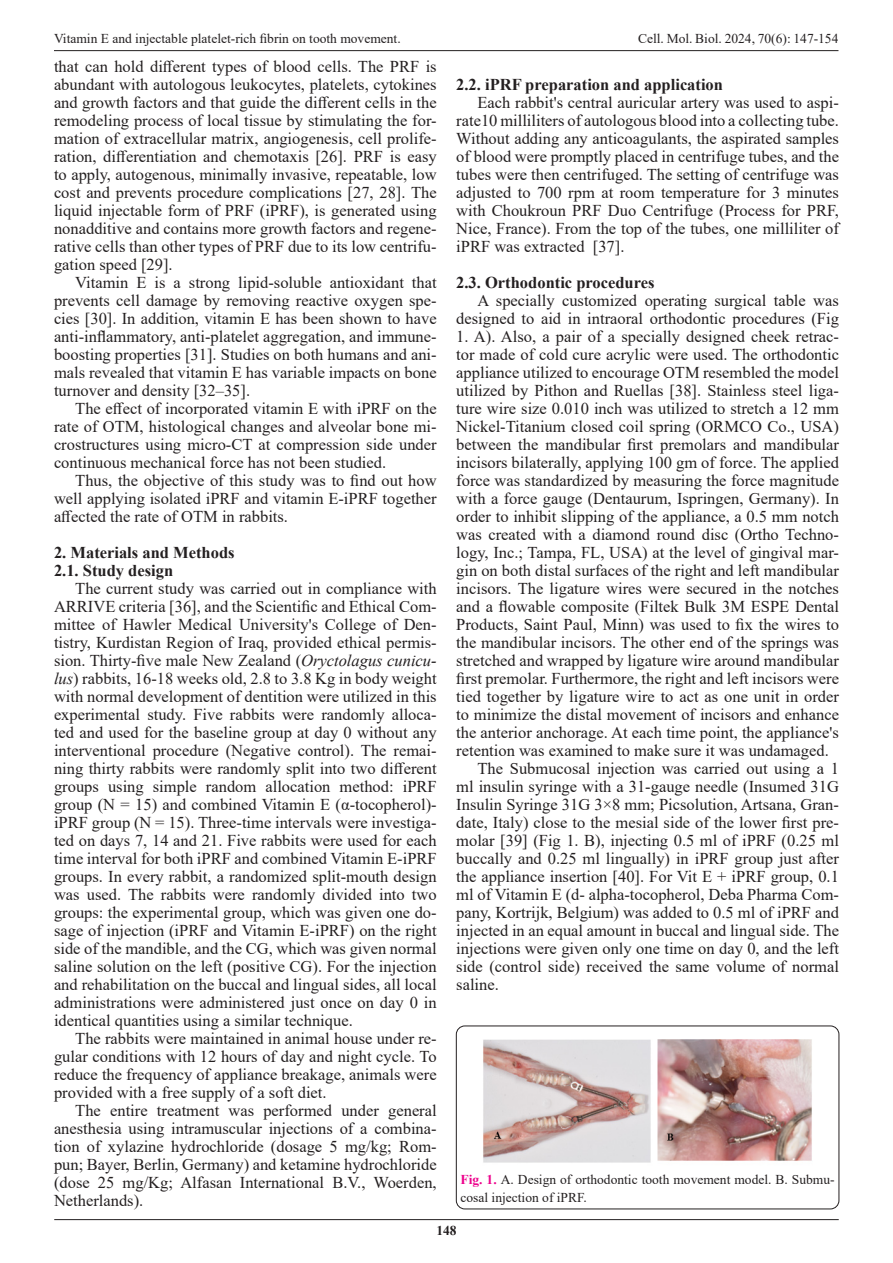
<style>
.page{position:relative;width:893px;height:1263px;background:#fff}
.page>*{position:absolute;margin:0;border:0;box-sizing:border-box;transform-origin:0 0}
.Normal__Web{font:16.5px/18px "Times New Roman";color:#231f20;text-align:justify}
.List_Paragraph{font:700 16.5px "Times New Roman";color:#231f20}
.t1{font:13.5px/18px "Times New Roman";color:#231f20}
.t2{font:700 13.5px "Times New Roman";color:#231f20}
.s1{font-style:italic}
.s2{font-weight:700;color:#ed028c}
</style>
<div class="page">
<hr style="left:54px;top:50px;width:784px;height:1px;background:#231f20">
<hr style="left:54px;top:1219px;width:785px;height:1px;background:#231f20">
<div style="left:456px;top:1026px;width:383px;height:183px;border:1px solid #231f20;border-radius:9px"></div>
<img style="left:483px;top:1039px;width:329px;height:124px">
<p class="t1" style="left:54px;top:29px;width:348px">Vitamin E and injectable platelet-rich fibrin on tooth movement.</p>
<p class="t1" style="left:638px;top:29px;width:202px">Cell. Mol. Biol. 2024, 70(6): 147-154</p>
<p class="Normal__Web" style="left:54px;top:57px;width:384px">that can hold different types of blood cells. The PRF is abundant with autologous leukocytes, platelets, cytokines and growth factors and that guide the different cells in the remodeling process of local tissue by stimulating the for&shy;mation of extracellular matrix, angiogenesis, cell prolife&shy;ration, differentiation and chemotaxis [26]. PRF is easy to apply, autogenous, minimally invasive, repeatable, low cost and prevents procedure complications [27, 28]. The liquid injectable form of PRF (iPRF), is generated using nonadditive and contains more growth factors and regene&shy;rative cells than other types of PRF due to its low centrifu&shy;gation speed [29].</p>
<p class="Normal__Web" style="left:54px;top:273px;width:384px;text-indent:21px">Vitamin E is a strong lipid-soluble antioxidant that prevents cell damage by removing reactive oxygen spe&shy;cies [30]. In addition, vitamin E has been shown to have anti-inflammatory, anti-platelet aggregation, and immune&shy;boosting properties [31]. Studies on both humans and ani&shy;mals revealed that vitamin E has variable impacts on bone turnover and density [32–35].</p>
<p class="Normal__Web" style="left:54px;top:399px;width:384px;text-indent:21px">The effect of incorporated vitamin E with iPRF on the rate of OTM, histological changes and alveolar bone mi&shy;crostructures using micro-CT at compression side under continuous mechanical force has not been studied.</p>
<p class="Normal__Web" style="left:54px;top:471px;width:384px;text-indent:21px">Thus, the objective of this study was to find out how well applying isolated iPRF and vitamin E-iPRF together affected the rate of OTM in rabbits.</p>
<p class="List_Paragraph" style="left:54px;top:541px;width:182px">2. Materials and Methods</p>
<p class="List_Paragraph" style="left:54px;top:559px;width:121px">2.1. Study design</p>
<p class="Normal__Web" style="left:54px;top:579px;width:384px;text-indent:21px">The current study was carried out in compliance with ARRIVE criteria [36], and the Scientific and Ethical Com&shy;mittee of Hawler Medical University's College of Den&shy;tistry, Kurdistan Region of Iraq, provided ethical permis&shy;sion. Thirty-five male New Zealand (<span class="s1">Oryctolagus cunicu&shy;lus</span>) rabbits, 16-18 weeks old, 2.8 to 3.8 Kg in body weight with normal development of dentition were utilized in this experimental study. Five rabbits were randomly alloca&shy;ted and used for the baseline group at day 0 without any interventional procedure (Negative control). The remai&shy;ning thirty rabbits were randomly split into two different groups using simple random allocation method: iPRF group (N = 15) and combined Vitamin E (α-tocopherol)- iPRF group (N = 15). Three-time intervals were investiga&shy;ted on days 7, 14 and 21. Five rabbits were used for each time interval for both iPRF and combined Vitamin E-iPRF groups. In every rabbit, a randomized split-mouth design was used. The rabbits were randomly divided into two groups: the experimental group, which was given one do&shy;sage of injection (iPRF and Vitamin E-iPRF) on the right side of the mandible, and the CG, which was given normal saline solution on the left (positive CG). For the injection and rehabilitation on the buccal and lingual sides, all local administrations were administered just once on day 0 in identical quantities using a similar technique.</p>
<p class="Normal__Web" style="left:54px;top:1029px;width:384px;text-indent:21px">The rabbits were maintained in animal house under re&shy;gular conditions with 12 hours of day and night cycle. To reduce the frequency of appliance breakage, animals were provided with a free supply of a soft diet.</p>
<p class="Normal__Web" style="left:54px;top:1101px;width:384px;text-indent:21px">The entire treatment was performed under general anesthesia using intramuscular injections of a combina&shy;tion of xylazine hydrochloride (dosage 5 mg/kg; Rom&shy;pun; Bayer, Berlin, Germany) and ketamine hydrochloride (dose 25 mg/Kg; Alfasan International B.V., Woerden, Netherlands).</p>
<p class="List_Paragraph" style="left:456px;top:73px;width:268px">2.2. iPRF preparation and application</p>
<p class="Normal__Web" style="left:456px;top:93px;width:384px;text-indent:21px">Each rabbit's central auricular artery was used to aspi&shy;rate10 milliliters of autologous blood into a collecting tube.<br>Without adding any anticoagulants, the aspirated samples of blood were promptly placed in centrifuge tubes, and the tubes were then centrifuged. The setting of centrifuge was adjusted to 700 rpm at room temperature for 3 minutes with Choukroun PRF Duo Centrifuge (Process for PRF, Nice, France). From the top of the tubes, one milliliter of iPRF was extracted [37].</p>
<p class="List_Paragraph" style="left:456px;top:271px;width:200px">2.3. Orthodontic procedures</p>
<p class="Normal__Web" style="left:456px;top:291px;width:384px;text-align:right">A specially customized operating surgical table was designed to aid in intraoral orthodontic procedures (Fig</p>
<p class="Normal__Web" style="left:456px;top:327px;width:384px">1. A). Also, a pair of a specially designed cheek retrac&shy;tor made of cold cure acrylic were used. The orthodontic appliance utilized to encourage OTM resembled the model utilized by Pithon and Ruellas [38]. Stainless steel liga&shy;ture wire size 0.010 inch was utilized to stretch a 12 mm Nickel-Titanium closed coil spring (ORMCO Co., USA) between the mandibular first premolars and mandibular incisors bilaterally, applying 100 gm of force. The applied force was standardized by measuring the force magnitude with a force gauge (Dentaurum, Ispringen, Germany). In order to inhibit slipping of the appliance, a 0.5 mm notch was created with a diamond round disc (Ortho Techno&shy;logy, Inc.; Tampa, FL, USA) at the level of gingival mar&shy;gin on both distal surfaces of the right and left mandibular incisors. The ligature wires were secured in the notches and a flowable composite (Filtek Bulk 3M ESPE Dental Products, Saint Paul, Minn) was used to fix the wires to the mandibular incisors. The other end of the springs was stretched and wrapped by ligature wire around mandibular first premolar. Furthermore, the right and left incisors were tied together by ligature wire to act as one unit in order to minimize the distal movement of incisors and enhance the anterior anchorage. At each time point, the appliance's retention was examined to make sure it was undamaged.</p>
<p class="Normal__Web" style="left:456px;top:759px;width:384px;text-indent:21px">The Submucosal injection was carried out using a 1 ml insulin syringe with a 31-gauge needle (Insumed 31G Insulin Syringe 31G 3×8 mm; Picsolution, Artsana, Gran&shy;date, Italy) close to the mesial side of the lower first pre&shy;molar [39] (Fig 1. B), injecting 0.5 ml of iPRF (0.25 ml buccally and 0.25 ml lingually) in iPRF group just after the appliance insertion [40]. For Vit E + iPRF group, 0.1 ml of Vitamin E (d- alpha-tocopherol, Deba Pharma Com&shy;pany, Kortrijk, Belgium) was added to 0.5 ml of iPRF and injected in an equal amount in buccal and lingual side. The injections were given only one time on day 0, and the left side (control side) received the same volume of normal saline.</p>
<p class="t1" style="left:460px;top:1170px;width:376px"><span class="s2">Fig. 1.</span> A. Design of orthodontic tooth movement model. B. Submu&shy;cosal injection of iPRF.</p>
<p class="t2" style="left:436px;top:1220px;width:22px">148</p>
</div>
